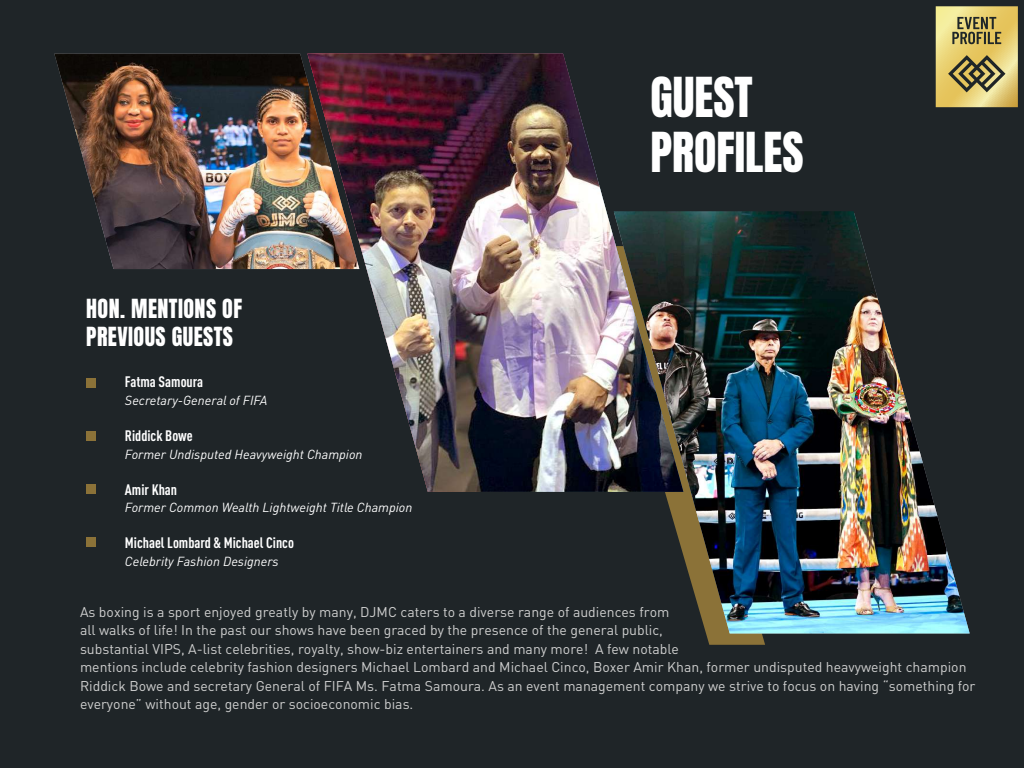
<style>
.page{position:relative;width:1024px;height:768px;background:#1f2528}
.page>*{position:absolute;margin:0;border:0;box-sizing:border-box;transform-origin:0 0}
.t1{font:46px/55.2px "Anton";color:#fff}
.t2{font:22px/28.8px "Anton";letter-spacing:.02em;color:#fff}
.t3{font:700 condensed 15px "DIN Pro";color:#fff}
.t4{font:14px/18.4px "DIN Pro";color:#cfcfcf}
.t5{font:italic 13px "DIN Pro";color:#fff}
</style>
<div class="page">
<svg style="left:706px;top:633px;width:59px;height:12px"></svg>
<img style="left:665px;top:211px;width:305px;height:422px">
<img style="left:307px;top:54px;width:376px;height:438px">
<img style="left:54px;top:54px;width:305px;height:215px">
<div style="left:86px;top:378px;width:10px;height:10px;background:#8b7238"></div>
<div style="left:86px;top:431px;width:10px;height:10px;background:#8b7238"></div>
<div style="left:86px;top:484px;width:10px;height:10px;background:#8b7238"></div>
<div style="left:86px;top:537px;width:10px;height:10px;background:#8b7238"></div>
<svg style="left:936px;top:6px;width:82px;height:101px;background:#c9b76a"></svg>
<h2 class="t2" style="left:86px;top:296px;width:157px">HON. MENTIONS OF<br>PREVIOUS GUESTS</h2>
<h1 class="t1" style="left:650px;top:73px;width:155px">GUEST<br>PROFILES</h1>
<p class="t3" style="left:125px;top:371px;width:80px">Fatma Samoura</p>
<p class="t5" style="left:125px;top:390px;width:144px">Secretary-General of FIFA</p>
<p class="t3" style="left:125px;top:424px;width:69px">Riddick Bowe</p>
<p class="t5" style="left:125px;top:444px;width:239px">Former Undisputed Heavyweight Champion</p>
<p class="t3" style="left:125px;top:478px;width:54px">Amir Khan</p>
<p class="t5" style="left:125px;top:497px;width:289px">Former Common Wealth Lightweight Title Champion</p>
<p class="t3" style="left:125px;top:532px;width:171px">Michael Lombard &amp; Michael Cinco</p>
<p class="t5" style="left:125px;top:551px;width:155px">Celebrity Fashion Designers</p>
<p class="t4" style="left:80px;top:601px;width:897px">As boxing is a sport enjoyed greatly by many, DJMC caters to a diverse range of audiences from<br>all walks of life! In the past our shows have been graced by the presence of the general public,<br>substantial VIPS, A-list celebrities, royalty, show-biz entertainers and many more! A few notable<br>mentions include celebrity fashion designers Michael Lombard and Michael Cinco, Boxer Amir Khan, former undisputed heavyweight champion Riddick Bowe and secretary General of FIFA Ms. Fatma Samoura. As an event management company we strive to focus on having “something for everyone” without age, gender or socioeconomic bias.</p>
</div>
